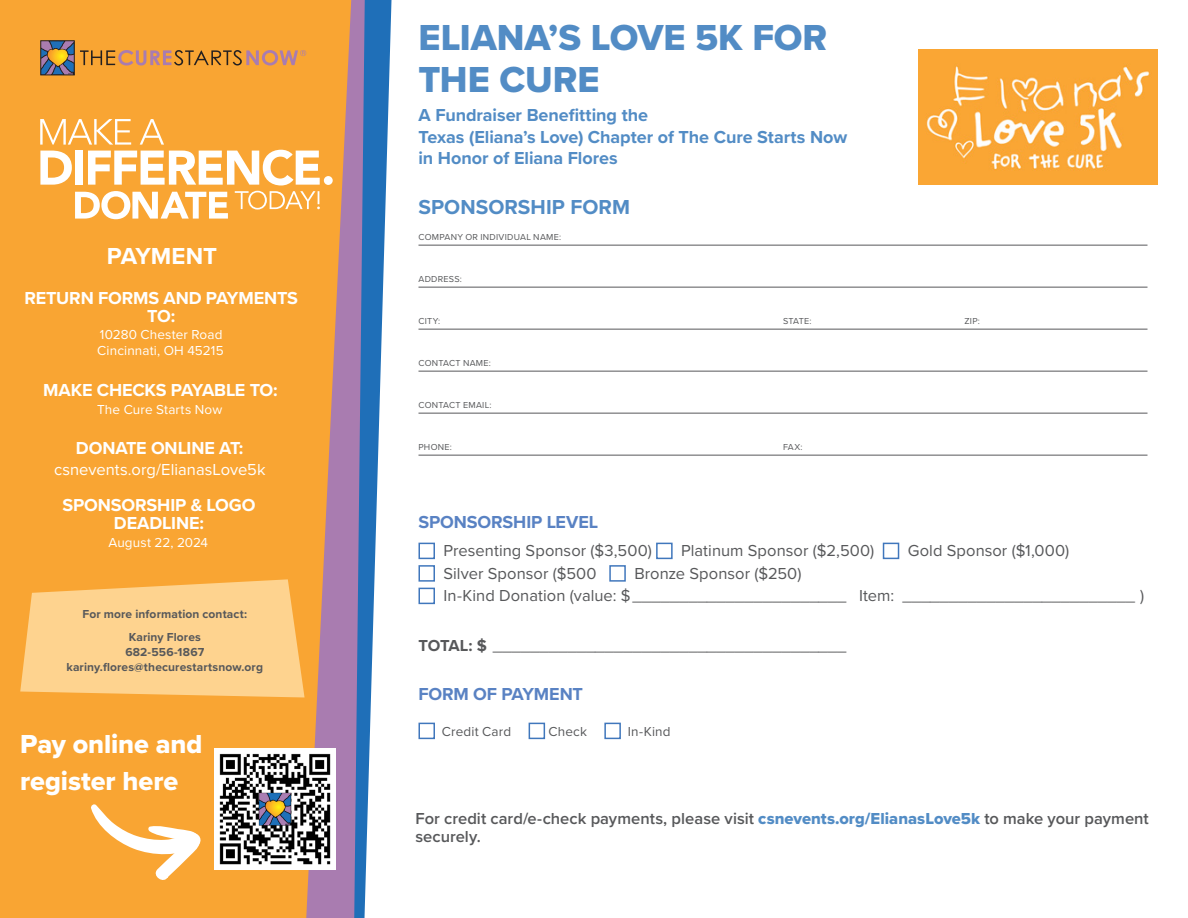
<style>
.page{position:relative;width:1188px;height:918px;background:#fff}
.page>*{position:absolute;margin:0;border:0;box-sizing:border-box;transform-origin:0 0}
.t1{font:37.5px/42px "Proxima Nova Extrabld";color:#528cc5}
.t2{font:27px/37.5px "Proxima Nova Extrabld";letter-spacing:-.005em;color:#fff}
.t3{font:700 24px "Proxima Nova";letter-spacing:-.005em;color:#fff}
.t4{font:700 21px "Proxima Nova";letter-spacing:.005em;color:#528cc5}
.t5{font:700 18px/21.6px "Proxima Nova";letter-spacing:-.005em;color:#528cc5}
.t6{font:700 18px/18px "Proxima Nova";letter-spacing:-.01em;color:#fff;text-align:center}
.t7{font:700 18px "Proxima Nova";letter-spacing:-.005em;color:#5982c3}
.t8{font:16.5px/22.5px "Proxima Nova";letter-spacing:.005em;color:#57585a}
.t9{font:600 16.5px/18px "Proxima Nova";color:#57585a}
.t10{font:16.5px "Proxima Nova";color:#fff}
.t11{font:13.5px/16.5px "Proxima Nova";letter-spacing:.01em;color:#fff}
.t12{font:13.5px "Proxima Nova";letter-spacing:.01em;color:#57585a}
.t13{font:700 12px/22.5px "Proxima Nova";letter-spacing:.01em;color:#57585a;text-align:center}
.t14{font:9px "Proxima Nova";letter-spacing:.03em;color:#57585a}
.s1{font-weight:700}
.s2{font-family:"Proxima Nova Extrabld";font-weight:400;color:#528cc5}
</style>
<div class="page">
<hr style="left:418px;top:245px;width:730px;height:1px;background:#57585a">
<hr style="left:418px;top:287px;width:730px;height:1px;background:#57585a">
<hr style="left:418px;top:329px;width:730px;height:1px;background:#57585a">
<hr style="left:418px;top:371px;width:730px;height:1px;background:#57585a">
<hr style="left:418px;top:413px;width:730px;height:1px;background:#57585a">
<hr style="left:418px;top:455px;width:730px;height:1px;background:#57585a">
<div style="left:418px;top:543px;width:17px;height:16px;border:2px solid #4077bc"></div>
<div style="left:656px;top:543px;width:17px;height:16px;border:2px solid #4077bc"></div>
<div style="left:883px;top:543px;width:16px;height:16px;border:2px solid #4077bc"></div>
<div style="left:418px;top:565px;width:17px;height:17px;border:2px solid #4077bc"></div>
<div style="left:609px;top:565px;width:17px;height:17px;border:2px solid #4077bc"></div>
<div style="left:418px;top:588px;width:17px;height:16px;border:2px solid #4077bc"></div>
<div style="left:418px;top:723px;width:17px;height:16px;border:2px solid #4077bc"></div>
<div style="left:529px;top:723px;width:16px;height:16px;border:2px solid #4077bc"></div>
<div style="left:604px;top:723px;width:17px;height:16px;border:2px solid #4077bc"></div>
<img style="left:918px;top:50px;width:239px;height:135px">
<div style="left:0;top:0;width:355px;height:918px;background:#f9a533"></div>
<svg style="left:365px;top:0;width:27px;height:899px"></svg>
<svg style="left:306px;top:0;width:59px;height:918px;fill:#a97cb0"></svg>
<svg style="left:80px;top:50px;width:226px;height:16px"></svg>
<svg style="left:42px;top:42px;width:31px;height:31px"></svg>
<div style="left:40px;top:40px;width:35px;height:35px;border:1px solid #231f20"></div>
<div style="left:324px;top:176px;width:9px;height:9px;background:#fff;border-radius:50%"></div>
<svg style="left:40px;top:119px;width:280px;height:100px"></svg>
<svg style="left:20px;top:579px;width:285px;height:118px;background:#fdcd83"></svg>
<img style="left:214px;top:748px;width:122px;height:121px">
<svg style="left:91px;top:804px;width:110px;height:76px"></svg>
<h3 class="t3" style="left:107px;top:238px;width:112px">PAYMENT</h3>
<p class="t6" style="left:24px;top:289px;width:275px">RETURN FORMS AND PAYMENTS<br>TO:</p>
<p class="t11" style="left:97px;top:325px;width:128px">10280 Chester Road<br>Cincinnati, OH 45215</p>
<p class="t6" style="left:43px;top:380px;width:236px">MAKE CHECKS PAYABLE TO:</p>
<p class="t11" style="left:97px;top:400px;width:127px">The Cure Starts Now</p>
<p class="t6" style="left:76px;top:439px;width:169px">DONATE ONLINE AT:</p>
<p class="t10" style="left:54px;top:457px;width:213px">csnevents.org/ElianasLove5k</p>
<p class="t6" style="left:63px;top:496px;width:194px">SPONSORSHIP &amp; LOGO<br>DEADLINE:</p>
<p class="t11" style="left:108px;top:534px;width:101px">August 22, 2024</p>
<p class="t13" style="left:82px;top:603px;width:166px">For more information contact:<br>Kariny Flores</p>
<p class="t13" style="left:67px;top:644px;width:198px;line-height:15px">682-556-1867 kariny.flores@thecurestartsnow.org</p>
<h2 class="t2" style="left:20px;top:724px;width:184px">Pay online and register here</h2>
<h1 class="t1" style="left:418px;top:16px;width:410px">ELIANA’S LOVE 5K FOR<br>THE CURE</h1>
<p class="t5" style="left:418px;top:104px;width:430px">A Fundraiser Benefitting the<br>Texas (Eliana’s Love) Chapter of The Cure Starts Now in Honor of Eliana Flores</p>
<p class="t4" style="left:418px;top:191px;width:213px">SPONSORSHIP FORM</p>
<p class="t14" style="left:418px;top:231px;width:144px">COMPANY OR INDIVIDUAL NAME:</p>
<p class="t14" style="left:418px;top:273px;width:45px">ADDRESS:</p>
<p class="t14" style="left:418px;top:315px;width:23px">CITY:</p>
<p class="t14" style="left:783px;top:315px;width:30px">STATE:</p>
<p class="t14" style="left:965px;top:315px;width:17px">ZIP:</p>
<p class="t14" style="left:418px;top:357px;width:74px">CONTACT NAME:</p>
<p class="t14" style="left:418px;top:399px;width:75px">CONTACT EMAIL:</p>
<p class="t14" style="left:418px;top:441px;width:35px">PHONE:</p>
<p class="t14" style="left:783px;top:441px;width:21px">FAX:</p>
<p class="t7" style="left:418px;top:508px;width:181px">SPONSORSHIP LEVEL</p>
<p class="t8" style="left:444px;top:539px;width:210px">Presenting Sponsor ($3,500)</p>
<p class="t8" style="left:681px;top:539px;width:195px">Platinum Sponsor ($2,500)</p>
<p class="t8" style="left:908px;top:539px;width:163px">Gold Sponsor ($1,000)</p>
<p class="t8" style="left:444px;top:561px;width:155px">Silver Sponsor ($500</p>
<p class="t8" style="left:444px;top:561px;width:702px;text-indent:191px">Bronze Sponsor ($250)<br>In-Kind Donation (value: $_______________________ Item: _________________________ )</p>
<p class="t8" style="left:418px;top:633px;width:430px"><span class="s1">TOTAL: $</span> ______________________________________</p>
<p class="t7" style="left:418px;top:681px;width:166px">FORM OF PAYMENT</p>
<p class="t12" style="left:442px;top:722px;width:71px">Credit Card</p>
<p class="t12" style="left:549px;top:722px;width:40px">Check</p>
<p class="t12" style="left:628px;top:722px;width:44px">In-Kind</p>
<p class="t9" style="left:416px;top:809px;width:735px">For credit card/e-check payments, please visit <span class="s2">csnevents.org/ElianasLove5k</span> to make your payment securely.</p>
</div>
